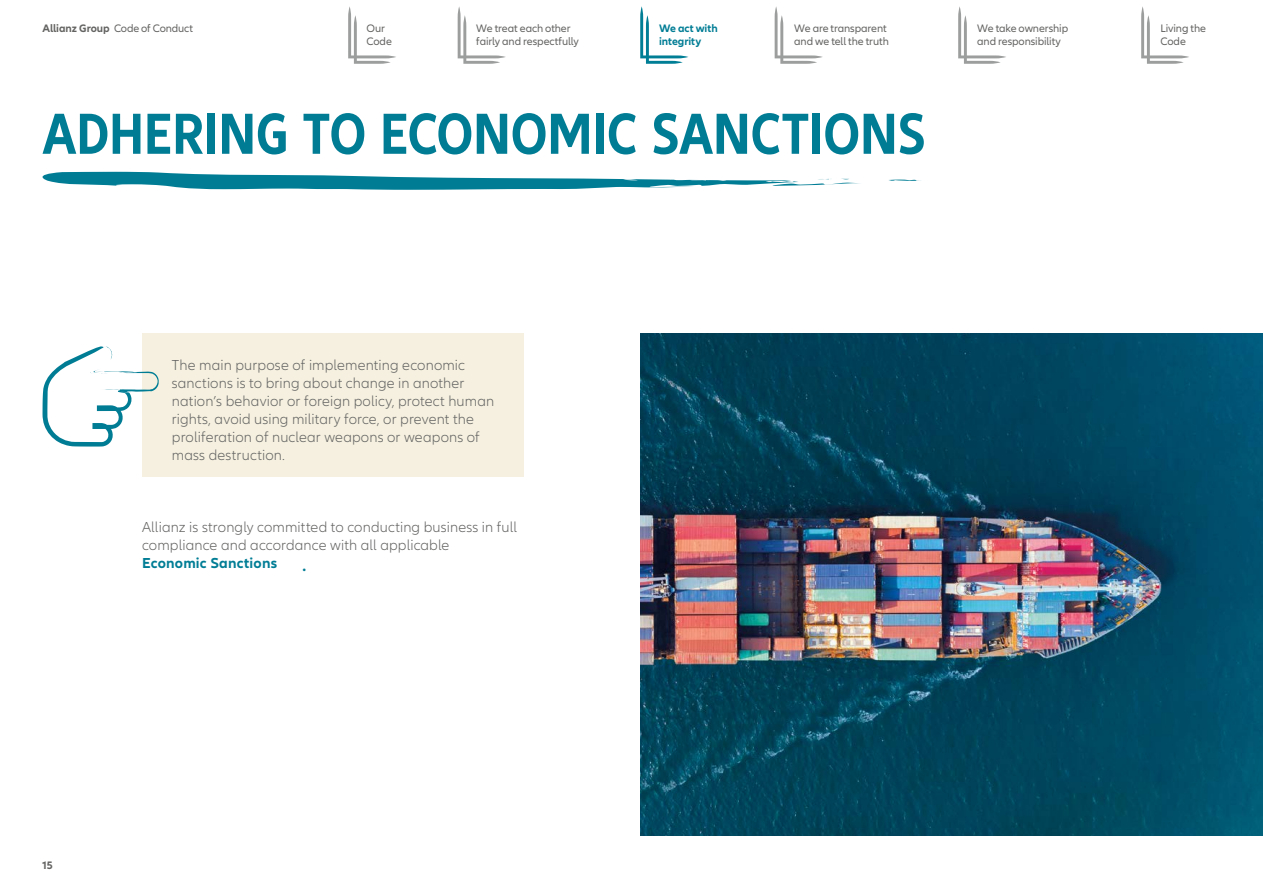
<style>
.page{position:relative;width:1263px;height:893px;background:#fff}
.page>*{position:absolute;margin:0;border:0;box-sizing:border-box;transform-origin:0 0}
.t1{font:700 condensed 60px "Allianz Neo";letter-spacing:.005em;color:#007d95}
.t2{font:300 15px/18px "Allianz Neo";letter-spacing:.01em;color:#636362}
.t3{font:700 15px "Allianz Neo";letter-spacing:.015em;color:#007d95}
.t4{font:11.25px/13.5px "Allianz Neo";letter-spacing:-.01em;color:#636362}
.t5{font:700 11.25px/13.5px "Allianz Neo";letter-spacing:-.005em;color:#007d95}
.t6{font:700 11.25px "Allianz Neo";color:#636362}
.s1{font-weight:700}
</style>
<div class="page">
<svg style="left:640px;top:6px;width:48px;height:58px"></svg>
<svg style="left:458px;top:6px;width:48px;height:58px"></svg>
<svg style="left:348px;top:6px;width:48px;height:58px"></svg>
<svg style="left:958px;top:6px;width:48px;height:58px"></svg>
<svg style="left:1141px;top:6px;width:48px;height:58px"></svg>
<svg style="left:775px;top:6px;width:48px;height:58px"></svg>
<img style="left:640px;top:334px;width:623px;height:502px">
<div style="left:142px;top:334px;width:381px;height:143px;background:#f5f0df"></div>
<svg style="left:889px;top:180px;width:32px;height:1px"></svg>
<svg style="left:42px;top:172px;width:818px;height:18px"></svg>
<svg style="left:43px;top:346px;width:116px;height:101px"></svg>
<p class="t4" style="left:43px;top:22px;width:152px"><span class="s1">Allianz Group</span> Code of Conduct</p>
<p class="t5" style="left:659px;top:22px;width:60px">We act with integrity</p>
<p class="t4" style="left:366px;top:22px;width:27px">Our<br>Code</p>
<p class="t4" style="left:977px;top:22px;width:92px">We take ownership and responsibility</p>
<p class="t4" style="left:1160px;top:22px;width:47px">Living the<br>Code</p>
<p class="t4" style="left:476px;top:22px;width:104px">We treat each other fairly and respectfully</p>
<p class="t4" style="left:794px;top:22px;width:96px">We are transparent and we tell the truth</p>
<h1 class="t1" style="left:43px;top:99px;width:885px">ADHERING TO ECONOMIC SANCTIONS</h1>
<p class="t2" style="left:172px;top:356px;width:324px">The main purpose of implementing economic sanctions is to bring about change in another nation’s behavior or foreign policy, protect human rights, avoid using military force, or prevent the proliferation of nuclear weapons or weapons of mass destruction.</p>
<p class="t2" style="left:142px;top:518px;width:376px">Allianz is strongly committed to conducting business in full compliance and accordance with all applicable</p>
<p class="t3" style="left:142px;top:554px;width:137px">Economic Sanctions</p>
<p class="t3" style="left:303px;top:557px;width:5px">.</p>
<p class="t6" style="left:43px;top:858px;width:12px">15</p>
</div>
